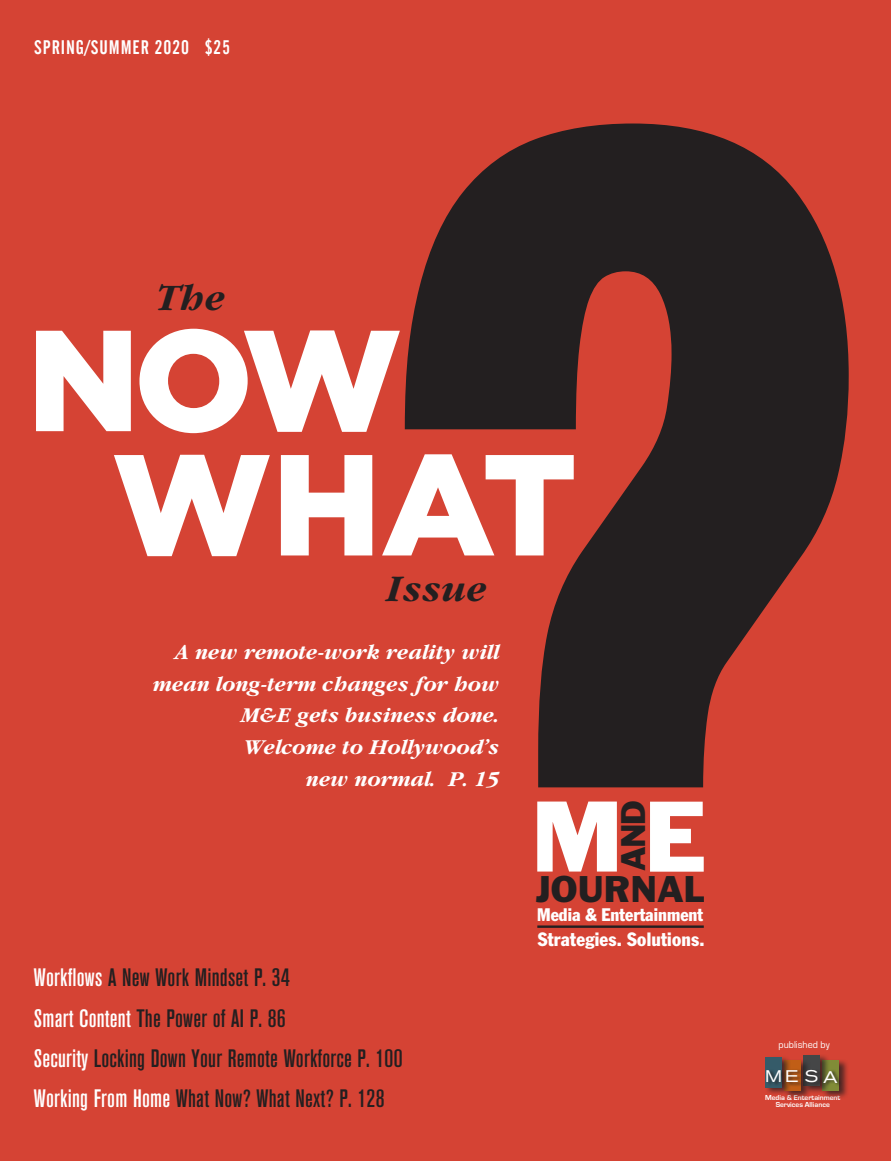
<style>
.page{position:relative;width:891px;height:1161px;background:#d54334}
.page>*{position:absolute;margin:0;border:0;box-sizing:border-box;transform-origin:0 0}
.t1{font:900 143.55px "Gotham";letter-spacing:-.04em;color:#fff}
.t2{font:92.55px "Franklin Gothic";color:#fff}
.t3{font:italic 700 39.15px "Garamond";color:#231f20}
.t4{font:34.35px "Franklin Gothic";letter-spacing:-.005em;color:#231f20}
.t5{font:31.65px "Franklin Gothic";color:#231f20}
.t6{font:500 condensed 25.05px "Akzidenz Grotesk BE";letter-spacing:.01em;color:#231f20}
.t7{font:italic 700 22.05px/31.5px "Garamond";color:#fff;text-align:right}
.t8{font:19.5px "Alternate Gothic No 2 BT";letter-spacing:.05em;color:#fff}
.t9{font:condensed 18.9px "Franklin Gothic";letter-spacing:.01em;color:#fff}
.t10{font:condensed 17.85px "Franklin Gothic";color:#fff}
.t11{font:expanded 16.8px "Akzidenz Grotesk BE";color:#fff}
.t12{font:10.2px "Eurostile";color:#fff}
.t13{font:700 7.65px "Eurostile";color:#fff}
.t14{font:700 7.5px "Eurostile";color:#fff}
.s1{color:#fff}
</style>
<div class="page">
<svg style="left:405px;top:124px;width:444px;height:664px;fill:#231f20"></svg>
<hr style="left:537px;top:925px;width:167px;height:3px;background:#231f20">
<div style="left:822px;top:1059px;width:27px;height:40px;background:#231f20;opacity:.75"></div>
<div style="left:823px;top:1061px;width:16px;height:30px;background:#818c37"></div>
<div style="left:803px;top:1054px;width:27px;height:40px;background:#231f20;opacity:.75"></div>
<div style="left:803px;top:1056px;width:17px;height:30px;background:#454647"></div>
<div style="left:784px;top:1059px;width:27px;height:40px;background:#231f20;opacity:.75"></div>
<div style="left:784px;top:1061px;width:17px;height:30px;background:#c15e16"></div>
<div style="left:765px;top:1055px;width:27px;height:40px;background:#231f20;opacity:.75"></div>
<div style="left:765px;top:1057px;width:17px;height:30px;background:#355b69"></div>
<div style="left:767px;top:1069px;width:19px;height:18px;background:#231f20;opacity:.75"></div>
<div style="left:787px;top:1068px;width:17px;height:19px;background:#231f20;opacity:.75"></div>
<div style="left:805px;top:1069px;width:19px;height:18px;background:#231f20;opacity:.75"></div>
<div style="left:824px;top:1069px;width:19px;height:18px;background:#231f20;opacity:.75"></div>
<p class="t8" style="left:34px;top:36px;width:197px">SPRING/SUMMER 2020 $25</p>
<p class="t3" style="left:156px;top:277px;width:70px">The</p>
<p class="t1" style="left:27px;top:297px;width:376px">NOW</p>
<p class="t1" style="left:112px;top:422px;width:467px">WHAT</p>
<p class="t3" style="left:385px;top:567px;width:103px">Issue</p>
<p class="t7" style="left:152px;top:637px;width:348px">A new remote-work reality will mean long-term changes for how<br>M&amp;E gets business done.<br>Welcome to Hollywood’s<br>new normal. P. 15</p>
<p class="t6" style="left:34px;top:964px;width:258px"><span class="s1">Workflows</span> A New Work Mindset P. 34</p>
<p class="t6" style="left:34px;top:1004px;width:253px"><span class="s1">Smart Content</span> The Power of AI P. 86</p>
<p class="t6" style="left:34px;top:1045px;width:370px"><span class="s1">Security</span> Locking Down Your Remote Workforce P. 100</p>
<p class="t6" style="left:34px;top:1085px;width:352px"><span class="s1">Working From Home</span> What Now? What Next? P. 128</p>
<p class="t13" style="left:30px;top:1056px;width:79px">Media &amp; Entertainment</p>
<p class="t13" style="left:41px;top:1063px;width:57px">Services Alliance</p>
<p class="t2" style="left:531px;top:778px;width:177px">ME</p>
<p class="t5" style="left:613px;top:871px;width:72px;rotate:-90deg">AND</p>
<p class="t4" style="left:536px;top:868px;width:170px">JOURNAL</p>
<p class="t10" style="left:537px;top:904px;width:168px">Media &amp; Entertainment</p>
<p class="t9" style="left:538px;top:927px;width:168px">Strategies. Solutions.</p>
<p class="t12" style="left:779px;top:1040px;width:53px">published by</p>
<p class="t11" style="left:765px;top:1067px;width:74px">MESA</p>
<p class="t14" style="left:765px;top:1093px;width:77px">Media &amp; Entertainment</p>
<p class="t14" style="left:776px;top:1100px;width:56px">Services Alliance</p>
</div>
